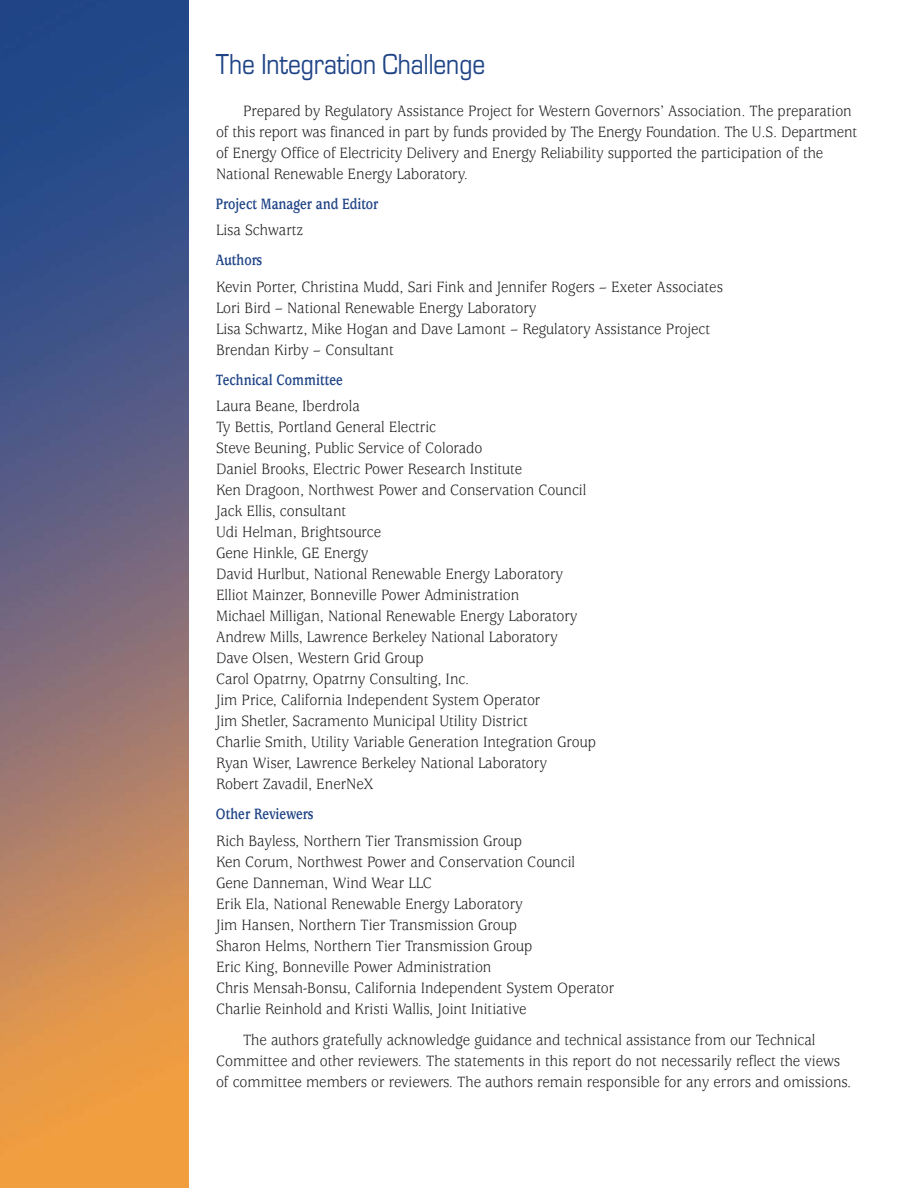
<style>
.page{position:relative;width:918px;height:1188px;background:#fff}
.page>*{position:absolute;margin:0;border:0;box-sizing:border-box;transform-origin:0 0}
.t1{font:30px "Eurostile";color:#1f4486;scale:.85 1}
.t2{font:16.5px/21px "Usherwood";color:#231f20;scale:.9 1}
.t3{font:700 16.5px "Usherwood";color:#1f4486;scale:.8 1}
</style>
<div class="page">
<img style="left:0;top:0;width:189px;height:1188px">
<h1 class="t1" style="left:216px;top:54px;width:318px">The Integration Challenge</h1>
<p class="t2" style="left:216px;top:102px;width:714px;text-indent:27px">Prepared by Regulatory Assistance Project for Western Governors’ Association. The preparation of this report was financed in part by funds provided by The Energy Foundation. The U.S. Department of Energy Office of Electricity Delivery and Energy Reliability supported the participation of the National Renewable Energy Laboratory.</p>
<p class="t3" style="left:216px;top:198px;width:204px">Project Manager and Editor</p>
<p class="t2" style="left:216px;top:221px;width:99px">Lisa Schwartz</p>
<p class="t3" style="left:216px;top:254px;width:59px">Authors</p>
<p class="t2" style="left:216px;top:278px;width:565px">Kevin Porter, Christina Mudd, Sari Fink and Jennifer Rogers – Exeter Associates Lori Bird – National Renewable Energy Laboratory<br>Lisa Schwartz, Mike Hogan and Dave Lamont – Regulatory Assistance Project Brendan Kirby – Consultant</p>
<p class="t3" style="left:216px;top:374px;width:160px">Technical Committee</p>
<p class="t2" style="left:216px;top:397px;width:424px">Laura Beane, Iberdrola<br>Ty Bettis, Portland General Electric<br>Steve Beuning, Public Service of Colorado<br>Daniel Brooks, Electric Power Research Institute<br>Ken Dragoon, Northwest Power and Conservation Council Jack Ellis, consultant<br>Udi Helman, Brightsource<br>Gene Hinkle, GE Energy<br>David Hurlbut, National Renewable Energy Laboratory Elliot Mainzer, Bonneville Power Administration<br>Michael Milligan, National Renewable Energy Laboratory Andrew Mills, Lawrence Berkeley National Laboratory<br>Dave Olsen, Western Grid Group<br>Carol Opatrny, Opatrny Consulting, Inc.<br>Jim Price, California Independent System Operator<br>Jim Shetler, Sacramento Municipal Utility District<br>Charlie Smith, Utility Variable Generation Integration Group Ryan Wiser, Lawrence Berkeley National Laboratory<br>Robert Zavadil, EnerNeX</p>
<p class="t3" style="left:216px;top:808px;width:123px">Other Reviewers</p>
<p class="t2" style="left:216px;top:832px;width:444px">Rich Bayless, Northern Tier Transmission Group<br>Ken Corum, Northwest Power and Conservation Council<br>Gene Danneman, Wind Wear LLC<br>Erik Ela, National Renewable Energy Laboratory<br>Jim Hansen, Northern Tier Transmission Group<br>Sharon Helms, Northern Tier Transmission Group<br>Eric King, Bonneville Power Administration<br>Chris Mensah-Bonsu, California Independent System Operator Charlie Reinhold and Kristi Wallis, Joint Initiative</p>
<p class="t2" style="left:216px;top:1031px;width:708px;text-indent:27px">The authors gratefully acknowledge guidance and technical assistance from our Technical<br>Committee and other reviewers. The statements in this report do not necessarily reflect the views of committee members or reviewers. The authors remain responsible for any errors and omissions.</p>
</div>
